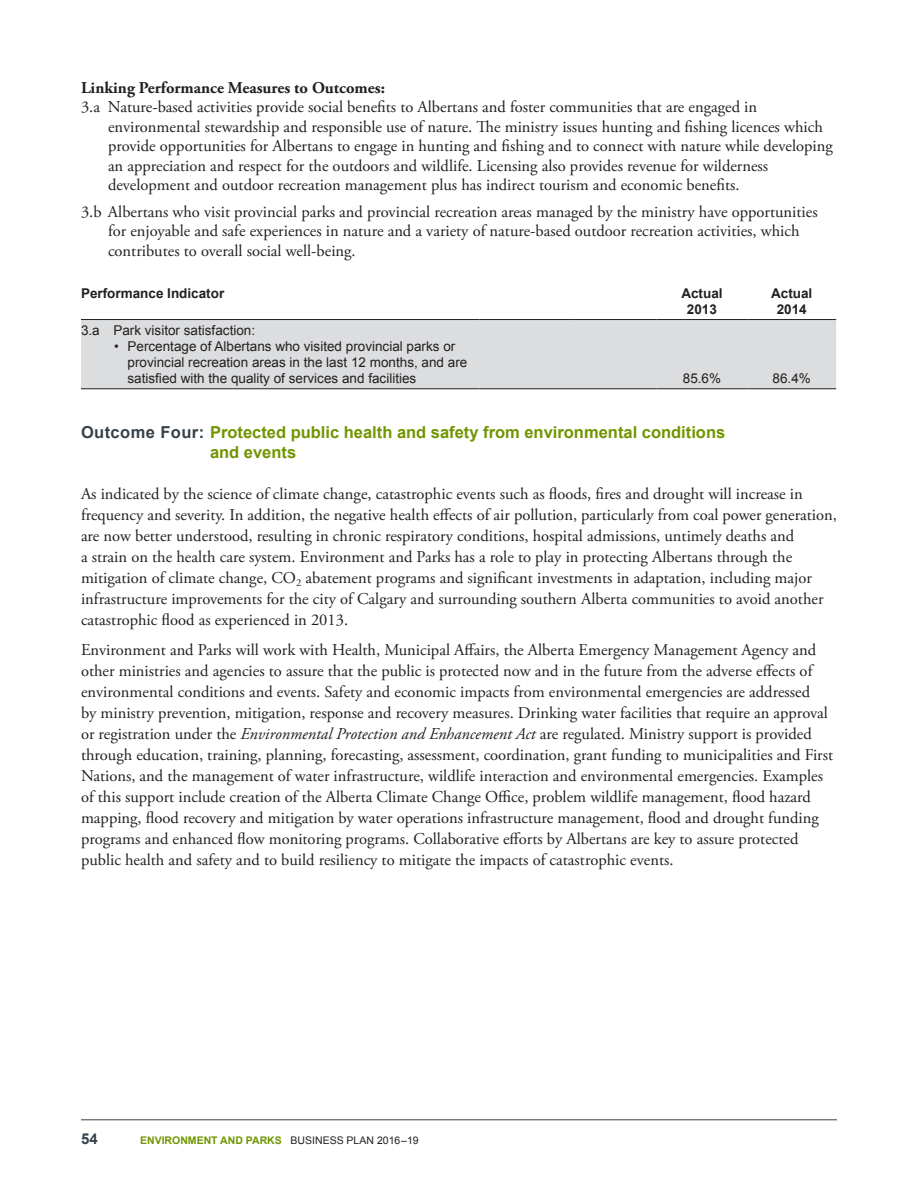
<style>
.page{position:relative;width:918px;height:1188px;background:#fff}
.page>*{position:absolute;margin:0;border:0;box-sizing:border-box;transform-origin:0 0}
.paragraph_text__last{font:16.5px/21px "Adobe Garamond Pro";color:#231f20}
.Linking_PM_-_number{font:16.5px/19.5px "Adobe Garamond Pro";color:#231f20}
.paragraph_text{font:16.5px/21px "Adobe Garamond Pro";color:#231f20}
.Outcome_Subh_2_neste{font:700 16.5px/19.8px "Arial";color:#719500}
.Linking_PM_-_heading{font:700 16.5px "Adobe Garamond Pro";color:#231f20}
.t1{font:700 15px "Arial";color:#36424a}
.L_column{font:13.5px/16.2px "Arial";color:#231f20}
.Left_header{font:700 13.5px "Arial";color:#231f20}
.Year_Header{font:700 13.5px "Arial";color:#231f20}
.Data{font:13.5px "Arial";color:#231f20}
.t2{font:700 10.5px "Arial";color:#719500}
.s1{color:#36424a}
.s2{font-style:italic}
.s3{font-weight:400;color:#231f20}
</style>
<div class="page">
<div style="left:81px;top:320px;width:755px;height:68px;background:#dcdddf"></div>
<hr style="left:81px;top:319px;width:399px;height:1px;background:#231f20">
<hr style="left:480px;top:319px;width:88px;height:1px;background:#231f20">
<hr style="left:568px;top:319px;width:89px;height:1px;background:#231f20">
<hr style="left:657px;top:319px;width:90px;height:1px;background:#231f20">
<hr style="left:747px;top:319px;width:89px;height:1px;background:#231f20">
<hr style="left:81px;top:388px;width:399px;height:1px;background:#231f20">
<hr style="left:480px;top:388px;width:88px;height:1px;background:#231f20">
<hr style="left:568px;top:388px;width:89px;height:1px;background:#231f20">
<hr style="left:657px;top:388px;width:90px;height:1px;background:#231f20">
<hr style="left:747px;top:388px;width:89px;height:1px;background:#231f20">
<hr style="left:81px;top:1119px;width:756px;height:1px;background:#36424a">
<p class="Linking_PM_-_heading" style="left:81px;top:78px;width:306px">Linking Performance Measures to Outcomes:</p>
<p class="Linking_PM_-_number" style="left:108px;top:98px;width:726px;text-indent:-27px">3.a Nature-based activities provide social benefits to Albertans and foster communities that are engaged in environmental stewardship and responsible use of nature. The ministry issues hunting and fishing licences which provide opportunities for Albertans to engage in hunting and fishing and to connect with nature while developing an appreciation and respect for the outdoors and wildlife. Licensing also provides revenue for wilderness development and outdoor recreation management plus has indirect tourism and economic benefits.</p>
<p class="Linking_PM_-_number" style="left:108px;top:202px;width:711px;text-indent:-27px">3.b Albertans who visit provincial parks and provincial recreation areas managed by the ministry have opportunities for enjoyable and safe experiences in nature and a variety of nature-based outdoor recreation activities, which contributes to overall social well-being.</p>
<p class="Left_header" style="left:81px;top:284px;width:145px">Performance Indicator</p>
<p class="Year_Header" style="left:681px;top:284px;width:43px">Actual</p>
<p class="Year_Header" style="left:687px;top:300px;width:32px">2013</p>
<p class="Year_Header" style="left:771px;top:284px;width:43px">Actual</p>
<p class="Year_Header" style="left:777px;top:300px;width:32px">2014</p>
<p class="L_column" style="left:81px;top:322px;width:176px">3.a Park visitor satisfaction:</p>
<p class="L_column" style="left:128px;top:338px;width:341px;text-indent:-14px">• Percentage of Albertans who visited provincial parks or provincial recreation areas in the last 12 months, and are satisfied with the quality of services and facilities</p>
<p class="Data" style="left:683px;top:370px;width:40px">85.6%</p>
<p class="Data" style="left:773px;top:370px;width:40px">86.4%</p>
<p class="Outcome_Subh_2_neste" style="left:210px;top:423px;width:517px;text-indent:-129px"><span class="s1">Outcome Four:</span> Protected public health and safety from environmental conditions and events</p>
<p class="paragraph_text" style="left:81px;top:484px;width:757px">As indicated by the science of climate change, catastrophic events such as floods, fires and drought will increase in frequency and severity. In addition, the negative health effects of air pollution, particularly from coal power generation, are now better understood, resulting in chronic respiratory conditions, hospital admissions, untimely deaths and<br>a strain on the health care system. Environment and Parks has a role to play in protecting Albertans through the mitigation of climate change, CO<sub>2</sub> abatement programs and significant investments in adaptation, including major infrastructure improvements for the city of Calgary and surrounding southern Alberta communities to avoid another catastrophic flood as experienced in 2013.</p>
<p class="paragraph_text__last" style="left:81px;top:639px;width:754px">Environment and Parks will work with Health, Municipal Affairs, the Alberta Emergency Management Agency and other ministries and agencies to assure that the public is protected now and in the future from the adverse effects of environmental conditions and events. Safety and economic impacts from environmental emergencies are addressed<br>by ministry prevention, mitigation, response and recovery measures. Drinking water facilities that require an approval or registration under the <span class="s2">Environmental Protection and Enhancement Act</span> are regulated. Ministry support is provided through education, training, planning, forecasting, assessment, coordination, grant funding to municipalities and First Nations, and the management of water infrastructure, wildlife interaction and environmental emergencies. Examples of this support include creation of the Alberta Climate Change Office, problem wildlife management, flood hazard mapping, flood recovery and mitigation by water operations infrastructure management, flood and drought funding programs and enhanced flow monitoring programs. Collaborative efforts by Albertans are key to assure protected public health and safety and to build resiliency to mitigate the impacts of catastrophic events.</p>
<p class="t1" style="left:81px;top:1129px;width:18px">54</p>
<p class="t2" style="left:140px;top:1133px;width:280px">ENVIRONMENT AND PARKS <span class="s3">BUSINESS PLAN 2016 –19</span></p>
</div>
